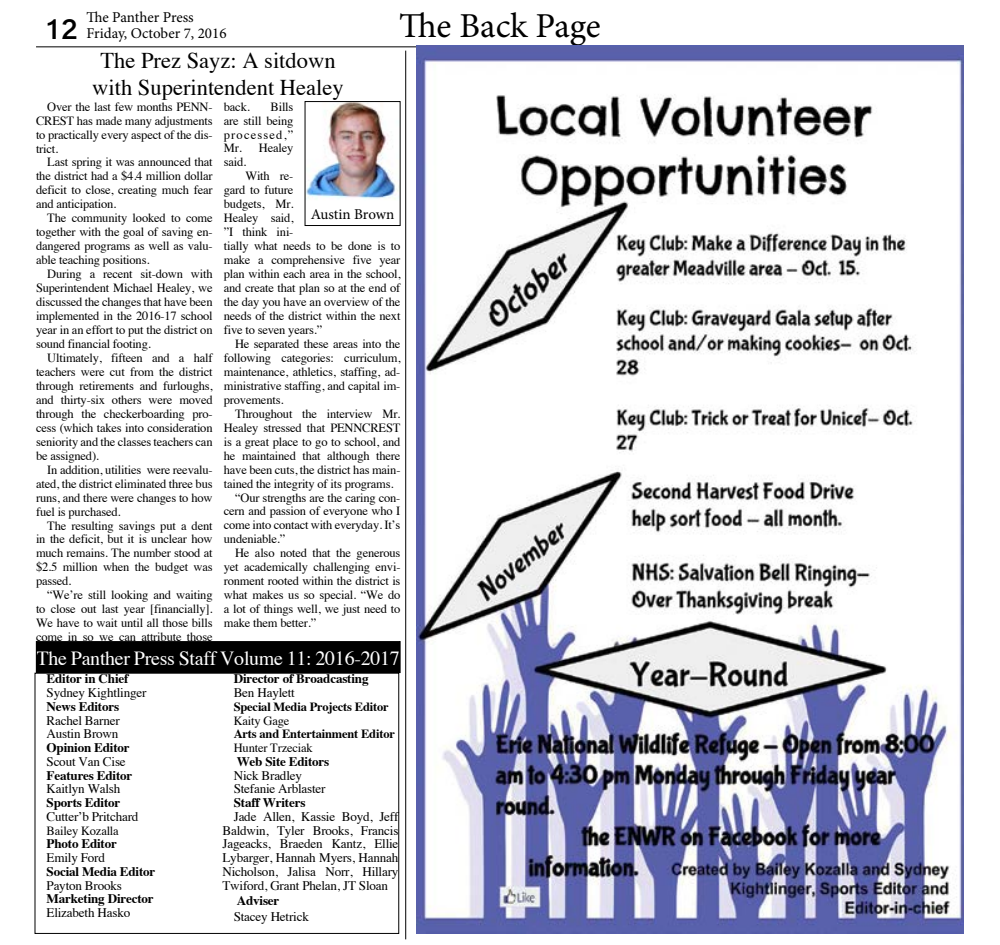
<style>
.page{position:relative;width:1000px;height:945px;background:#fff}
.page>*{position:absolute;margin:0;border:0;box-sizing:border-box;transform-origin:0 0}
.t1{font:37.5px "Arial Hebrew";color:#000}
.t2{font:35px "Minion Pro";letter-spacing:-.005em;color:#000}
.t3{font:22.5px/27px "Times";color:#000;text-align:center}
.t4{font:20px "Times";letter-spacing:-.015em;color:#fff}
.t5{font:15px/16.2px "Minion Pro";letter-spacing:-.005em;color:#000}
.t6{font:13.12px/13.8px "Times";letter-spacing:-.015em;color:#000}
.t7{font:700 13.12px "Times";letter-spacing:-.015em;color:#000}
.t8{font:12.5px/14px "Times";letter-spacing:-.015em;color:#000;text-align:justify}
.t9{font:700 12.5px "Times";letter-spacing:-.015em;color:#000}
</style>
<div class="page">
<hr style="left:36px;top:47px;width:927px;height:1px;background:#000">
<img style="left:306px;top:103px;width:92px;height:97px">
<div style="left:304px;top:101px;width:96px;height:125px;border:1px solid #000"></div>
<img style="left:416px;top:45px;width:547px;height:889px">
<div style="left:36px;top:642px;width:364px;height:31px;background:#000"></div>
<div style="left:36px;top:641px;width:364px;height:32px;border:1px solid #000"></div>
<hr style="left:405px;top:51px;width:1px;height:888px;background:#000">
<p class="t5" style="left:86px;top:9px;width:141px">The Panther Press<br>Friday, October 7, 2016</p>
<h3 class="t3" style="left:92px;top:45px;width:253px">The Prez Sayz: A sitdown with Superintendent Healey</h3>
<p class="t8" style="left:36px;top:98px;width:178px;text-indent:11px">Over the last few months PENN-CREST has made many adjustments to practically every aspect of the dis&shy;trict.</p>
<p class="t8" style="left:36px;top:154px;width:178px;text-indent:11px">Last spring it was announced that the district had a $4.4 million dollar deficit to close, creating much fear and anticipation.</p>
<p class="t8" style="left:36px;top:210px;width:178px;text-indent:11px">The community looked to come together with the goal of saving en&shy;dangered programs as well as valu&shy;able teaching positions.</p>
<p class="t8" style="left:36px;top:266px;width:178px;text-indent:11px">During a recent sit-down with Superintendent Michael Healey, we discussed the changes that have been implemented in the 2016-17 school year in an effort to put the district on sound financial footing.</p>
<p class="t8" style="left:36px;top:350px;width:178px;text-indent:11px">Ultimately, fifteen and a half teachers were cut from the district through retirements and furloughs, and thirty-six others were moved through the checkerboarding pro&shy;cess (which takes into consideration seniority and the classes teachers can be assigned).</p>
<p class="t8" style="left:36px;top:461px;width:178px;text-indent:11px">In addition, utilities were reevalu&shy;ated, the district eliminated three bus runs, and there were changes to how fuel is purchased.</p>
<p class="t8" style="left:36px;top:517px;width:178px;text-indent:11px">The resulting savings put a dent in the deficit, but it is unclear how much remains. The number stood at $2.5 million when the budget was passed.</p>
<p class="t8" style="left:36px;top:587px;width:178px;text-indent:11px">“We’re still looking and waiting to close out last year [financially].<br>We have to wait until all those bills come in so we can attribute those</p>
<h1 class="t1" style="left:44px;top:9px;width:37px">12</h1>
<h2 class="t2" style="left:399px;top:2px;width:203px">The Back Page</h2>
<p class="t8" style="left:224px;top:98px;width:71px;text-indent:47px">Bills are still being processed,” Mr. Healey said.</p>
<p class="t8" style="left:224px;top:168px;width:178px;text-align:left;text-indent:22px">With re-<br>gard to future<br>budgets, Mr.<br>Healey said,<br>”I think ini-<br>tially what needs to be done is to make a comprehensive five year plan within each area in the school, and create that plan so at the end of the day you have an overview of the needs of the district within the next five to seven years.”</p>
<p class="t8" style="left:224px;top:336px;width:178px;text-indent:11px">He separated these areas into the following categories: curriculum, maintenance, athletics, staffing, ad&shy;ministrative staffing, and capital im&shy;provements.</p>
<p class="t8" style="left:235px;top:405px;width:167px">Throughout the interview Mr.</p>
<p class="t8" style="left:224px;top:419px;width:178px">Healey stressed that PENNCREST</p>
<p class="t8" style="left:224px;top:433px;width:178px">is a great place to go to school, and</p>
<p class="t8" style="left:224px;top:447px;width:178px">he maintained that although there</p>
<p class="t8" style="left:224px;top:461px;width:178px">have been cuts, the district has main-</p>
<p class="t8" style="left:224px;top:475px;width:171px">tained the integrity of its programs.</p>
<p class="t8" style="left:235px;top:489px;width:167px">“Our strengths are the caring con-</p>
<p class="t8" style="left:224px;top:503px;width:178px">cern and passion of everyone who I</p>
<p class="t8" style="left:224px;top:517px;width:178px">come into contact with everyday. It’s</p>
<p class="t8" style="left:224px;top:531px;width:63px">undeniable.”</p>
<p class="t8" style="left:235px;top:545px;width:167px">He also noted that the generous</p>
<p class="t8" style="left:224px;top:559px;width:178px">yet academically challenging envi-</p>
<p class="t8" style="left:224px;top:573px;width:178px">ronment rooted within the district is</p>
<p class="t8" style="left:224px;top:587px;width:178px">what makes us so special. “We do</p>
<p class="t8" style="left:224px;top:601px;width:178px">a lot of things well, we just need to</p>
<p class="t8" style="left:224px;top:615px;width:94px">make them better.”</p>
<p class="t8" style="left:224px;top:98px;width:27px">back.</p>
<p class="t5" style="left:311px;top:206px;width:85px">Austin Brown</p>
<h3 class="t4" style="left:37px;top:639px;width:364px">The Panther Press Staff Volume 11: 2016-2017</h3>
<p class="t7" style="left:47px;top:666px;width:83px">Editor in Chief</p>
<p class="t6" style="left:47px;top:685px;width:101px">Sydney Kightlinger</p>
<p class="t7" style="left:47px;top:694px;width:74px">News Editors</p>
<p class="t6" style="left:47px;top:712px;width:75px">Rachel Barner<br>Austin Brown</p>
<p class="t7" style="left:47px;top:735px;width:85px">Opinion Editor</p>
<p class="t6" style="left:47px;top:753px;width:81px">Scout Van Cise</p>
<p class="t7" style="left:47px;top:763px;width:87px">Features Editor</p>
<p class="t6" style="left:47px;top:781px;width:75px">Kaitlyn Walsh</p>
<p class="t7" style="left:47px;top:790px;width:75px">Sports Editor</p>
<p class="t6" style="left:47px;top:808px;width:93px">Cutter’b Pritchard</p>
<p class="t8" style="left:47px;top:822px;width:74px">Bailey Kozalla</p>
<p class="t7" style="left:47px;top:831px;width:72px">Photo Editor</p>
<p class="t6" style="left:47px;top:850px;width:60px">Emily Ford</p>
<p class="t7" style="left:47px;top:859px;width:110px">Social Media Editor</p>
<p class="t6" style="left:47px;top:877px;width:77px">Payton Brooks</p>
<p class="t7" style="left:47px;top:886px;width:109px">Marketing Director</p>
<p class="t6" style="left:47px;top:905px;width:85px">Elizabeth Hasko</p>
<p class="t7" style="left:234px;top:666px;width:136px">Director of Broadcasting</p>
<p class="t6" style="left:234px;top:685px;width:63px">Ben Haylett</p>
<p class="t9" style="left:234px;top:695px;width:156px">Special Media Projects Editor</p>
<p class="t8" style="left:234px;top:712px;width:57px">Kaity Gage</p>
<p class="t9" style="left:234px;top:722px;width:163px">Arts and Entertainment Editor</p>
<p class="t8" style="left:234px;top:740px;width:80px">Hunter Trzeciak</p>
<p class="t7" style="left:236px;top:749px;width:94px">Web Site Editors</p>
<p class="t6" style="left:234px;top:767px;width:93px">Nick Bradley<br>Stefanie Arblaster</p>
<p class="t7" style="left:234px;top:790px;width:73px">Staff Writers</p>
<p class="t6" style="left:222px;top:808px;width:177px;text-align:justify;text-indent:11px">Jade Allen, Kassie Boyd, Jeff Baldwin, Tyler Brooks, Francis Jageacks, Braeden Kantz, Ellie Lybarger, Hannah Myers, Hannah Nicholson, Jalisa Norr, Hillary Twiford, Grant Phelan, JT Sloan</p>
<p class="t7" style="left:237px;top:888px;width:44px">Adviser</p>
<p class="t6" style="left:234px;top:909px;width:77px">Stacey Hetrick</p>
</div>
